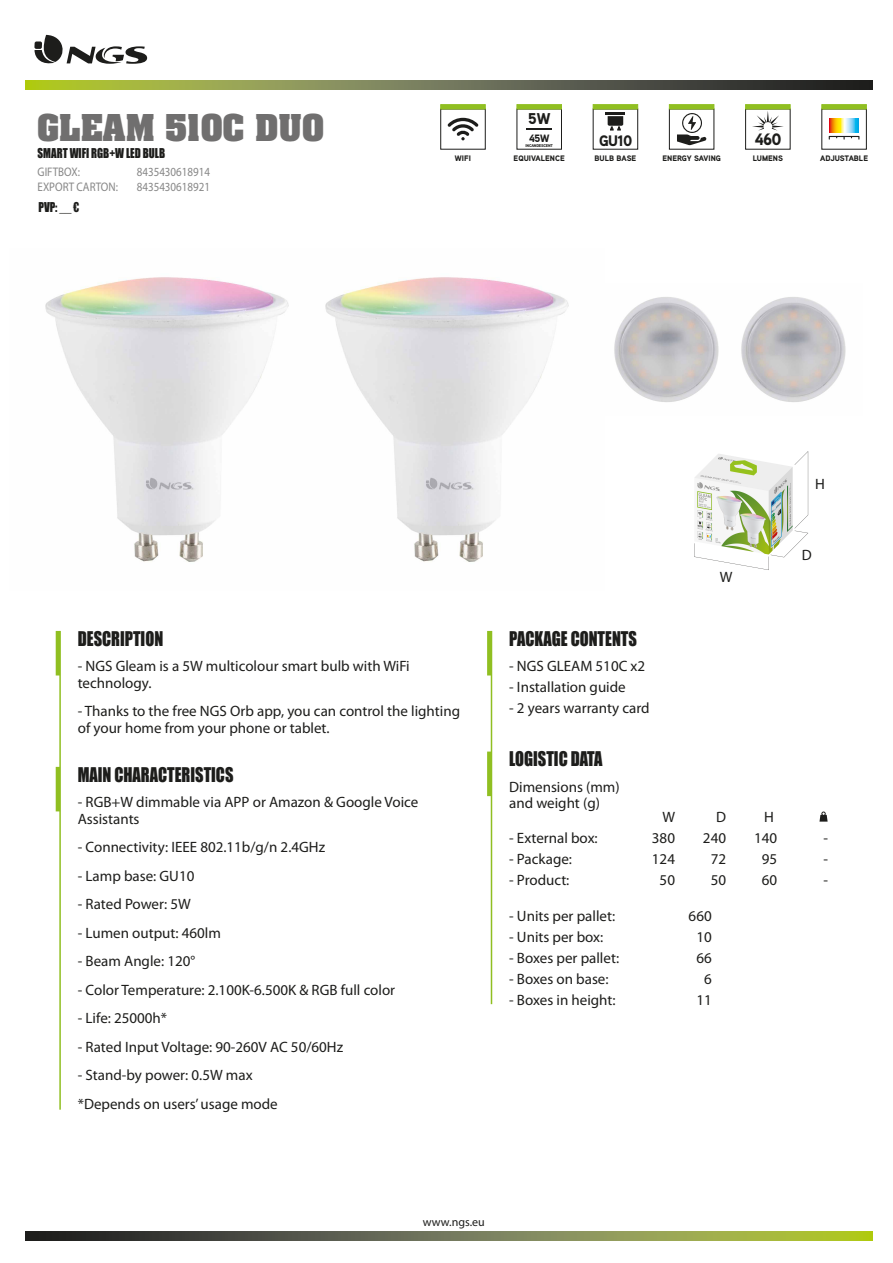
<style>
.page{position:relative;width:893px;height:1263px;background:#fff}
.page>*{position:absolute;margin:0;border:0;box-sizing:border-box;transform-origin:0 0}
.t1{font:700 31.5px "Aachen Std";color:#706f6f}
.t2{font:18.6px "Impact";color:#1d1d1b;scale:.88 1}
.t3{font:900 16.5px "Aaux Pro OT";color:#1d1d1b}
.t4{font:900 15.6px "Aaux Pro OT";color:#1d1d1b}
.t5{font:900 15.15px "Aaux Pro OT";color:#1d1d1b}
.t6{font:15px/16.5px "Myriad Pro";color:#1d1d1b}
.t7{font:12.45px/15px "Myriad Pro";color:#878787;scale:.88 1}
.t8{font:12.45px "Impact";color:#1d1d1b;scale:.88 1}
.t9{font:12px "Myriad Pro";color:#1d1d1b}
.t10{font:900 10.65px "Aaux Pro OT";color:#1d1d1b}
.t11{font:900 7.95px "Aaux Pro OT";color:#1d1d1b}
.t12{font:900 4.05px "Aaux Pro OT";letter-spacing:-.04em;color:#1d1d1b}
</style>
<div class="page">
<img style="left:694px;top:451px;width:115px;height:119px">
<img style="left:45px;top:277px;width:244px;height:285px">
<img style="left:325px;top:277px;width:244px;height:285px">
<svg style="left:25px;top:80px;width:847px;height:10px;background:#6e7646"></svg>
<svg style="left:35px;top:35px;width:113px;height:29px"></svg>
<svg style="left:25px;top:1231px;width:847px;height:9px;background:#6e7646"></svg>
<hr style="left:59px;top:631px;width:2px;height:479px;background:#90bf21">
<hr style="left:56px;top:631px;width:4px;height:44px;background:#90bf21">
<hr style="left:56px;top:767px;width:4px;height:44px;background:#90bf21">
<svg style="left:487px;top:631px;width:4px;height:44px"></svg>
<hr style="left:491px;top:631px;width:1px;height:373px;background:#90bf21">
<svg style="left:487px;top:751px;width:4px;height:45px"></svg>
<svg style="left:819px;top:811px;width:9px;height:11px"></svg>
<img style="left:614px;top:297px;width:105px;height:105px">
<img style="left:741px;top:297px;width:105px;height:105px">
<hr style="left:441px;top:105px;width:44px;height:4px;background:#90bf21">
<div style="left:440px;top:104px;width:45px;height:5px;border:1px solid #90bf21"></div>
<svg style="left:447px;top:118px;width:31px;height:22px"></svg>
<hr style="left:746px;top:105px;width:44px;height:4px;background:#90bf21">
<div style="left:745px;top:104px;width:45px;height:5px;border:1px solid #90bf21"></div>
<svg style="left:752px;top:111px;width:32px;height:20px"></svg>
<hr style="left:593px;top:105px;width:45px;height:4px;background:#90bf21">
<div style="left:593px;top:104px;width:45px;height:5px;border:1px solid #90bf21"></div>
<hr style="left:606px;top:112px;width:19px;height:3px;background:#1d1d1b">
<svg style="left:608px;top:116px;width:15px;height:15px"></svg>
<hr style="left:517px;top:105px;width:44px;height:4px;background:#90bf21">
<div style="left:517px;top:104px;width:45px;height:5px;border:1px solid #90bf21"></div>
<hr style="left:526px;top:128px;width:26px;height:2px;background:#1d1d1b">
<hr style="left:669px;top:105px;width:45px;height:4px;background:#90bf21">
<div style="left:669px;top:104px;width:45px;height:5px;border:1px solid #90bf21"></div>
<svg style="left:677px;top:113px;width:30px;height:32px"></svg>
<hr style="left:822px;top:105px;width:44px;height:4px;background:#90bf21">
<div style="left:822px;top:104px;width:44px;height:5px;border:1px solid #90bf21"></div>
<svg style="left:829px;top:119px;width:30px;height:14px"></svg>
<svg style="left:829px;top:136px;width:30px;height:4px"></svg>
<h1 class="t1" style="left:37px;top:105px;width:289px">GLEAM 510C DUO</h1>
<p class="t8" style="left:38px;top:144px;width:147px">SMART WIFI RGB+W LED BULB</p>
<p class="t7" style="left:38px;top:164px;width:93px">GIFTBOX:<br>EXPORT CARTON:</p>
<p class="t7" style="left:137px;top:164px;width:85px">8435430618914<br>8435430618921</p>
<p class="t8" style="left:39px;top:197px;width:48px">PVP: __ €</p>
<p class="t4" style="left:528px;top:109px;width:24px">5W</p>
<p class="t10" style="left:529px;top:131px;width:22px">45W</p>
<p class="t12" style="left:526px;top:143px;width:29px">INCANDESCENT</p>
<p class="t5" style="left:599px;top:131px;width:35px">GU10</p>
<p class="t3" style="left:755px;top:129px;width:28px">460</p>
<p class="t11" style="left:662px;top:153px;width:60px">ENERGY SAVING</p>
<p class="t11" style="left:820px;top:153px;width:50px">ADJUSTABLE</p>
<p class="t11" style="left:514px;top:153px;width:53px">EQUIVALENCE</p>
<p class="t11" style="left:455px;top:153px;width:18px">WIFI</p>
<p class="t11" style="left:753px;top:153px;width:32px">LUMENS</p>
<p class="t11" style="left:595px;top:153px;width:43px">BULB BASE</p>
<p class="t6" style="left:815px;top:476px;width:11px">H</p>
<p class="t6" style="left:720px;top:569px;width:14px">W</p>
<p class="t6" style="left:802px;top:546px;width:11px">D</p>
<p class="t2" style="left:78px;top:624px;width:99px">DESCRIPTION</p>
<p class="t6" style="left:78px;top:658px;width:333px">- NGS Gleam is a 5W multicolour smart bulb with WiFi technology.</p>
<p class="t6" style="left:78px;top:703px;width:384px">- Thanks to the free NGS Orb app, you can control the lighting of your home from your phone or tablet.</p>
<p class="t2" style="left:78px;top:760px;width:179px">MAIN CHARACTERISTICS</p>
<p class="t6" style="left:78px;top:794px;width:342px">- RGB+W dimmable via APP or Amazon &amp; Google Voice<br>Assistants</p>
<p class="t6" style="left:78px;top:839px;width:249px">- Connectivity: IEEE 802.11b/g/n 2.4GHz</p>
<p class="t6" style="left:78px;top:867px;width:118px">- Lamp base: GU10</p>
<p class="t6" style="left:78px;top:896px;width:115px">- Rated Power: 5W</p>
<p class="t6" style="left:78px;top:924px;width:145px">- Lumen output: 460lm</p>
<p class="t6" style="left:78px;top:953px;width:119px">- Beam Angle: 120°</p>
<p class="t6" style="left:78px;top:981px;width:319px">- Color Temperature: 2.100K-6.500K &amp; RGB full color</p>
<p class="t6" style="left:78px;top:1010px;width:91px">- Life: 25000h*</p>
<p class="t6" style="left:78px;top:1038px;width:267px">- Rated Input Voltage: 90-260V AC 50/60Hz</p>
<p class="t6" style="left:78px;top:1061px;width:202px;line-height:28.5px">- Stand-by power: 0.5W max *Depends on users’ usage mode</p>
<p class="t2" style="left:509px;top:624px;width:147px">PACKAGE CONTENTS</p>
<p class="t6" style="left:509px;top:658px;width:138px">- NGS GLEAM 510C x2</p>
<p class="t6" style="left:509px;top:679px;width:118px">- Installation guide</p>
<p class="t6" style="left:509px;top:700px;width:142px">- 2 years warranty card</p>
<p class="t2" style="left:509px;top:744px;width:107px">LOGISTIC DATA</p>
<p class="t6" style="left:509px;top:778px;width:112px">Dimensions (mm) and weight (g)</p>
<p class="t6" style="left:662px;top:808px;width:14px">W</p>
<p class="t6" style="left:716px;top:808px;width:11px">D</p>
<p class="t6" style="left:764px;top:808px;width:11px">H</p>
<p class="t6" style="left:509px;top:829px;width:90px">- External box:</p>
<p class="t6" style="left:509px;top:850px;width:64px">- Package:</p>
<p class="t6" style="left:509px;top:871px;width:62px">- Product:</p>
<p class="t6" style="left:509px;top:908px;width:107px">- Units per pallet:</p>
<p class="t6" style="left:509px;top:929px;width:96px">- Units per box:</p>
<p class="t6" style="left:509px;top:950px;width:111px">- Boxes per pallet:</p>
<p class="t6" style="left:509px;top:971px;width:101px">- Boxes on base:</p>
<p class="t6" style="left:509px;top:992px;width:108px">- Boxes in height:</p>
<p class="t6" style="left:652px;top:829px;width:25px">380</p>
<p class="t6" style="left:703px;top:829px;width:25px">240</p>
<p class="t6" style="left:754px;top:829px;width:25px">140</p>
<p class="t6" style="left:823px;top:829px;width:6px">-</p>
<p class="t6" style="left:652px;top:850px;width:25px">124</p>
<p class="t6" style="left:711px;top:850px;width:17px">72</p>
<p class="t6" style="left:762px;top:850px;width:17px">95</p>
<p class="t6" style="left:823px;top:850px;width:6px">-</p>
<p class="t6" style="left:660px;top:871px;width:17px">50</p>
<p class="t6" style="left:711px;top:871px;width:17px">50</p>
<p class="t6" style="left:762px;top:871px;width:17px">60</p>
<p class="t6" style="left:823px;top:871px;width:6px">-</p>
<p class="t6" style="left:689px;top:905px;width:25px;line-height:21px;text-align:right">660<br>10<br>66<br>6<br>11</p>
<p class="t9" style="left:423px;top:1215px;width:63px">www.ngs.eu</p>
</div>
